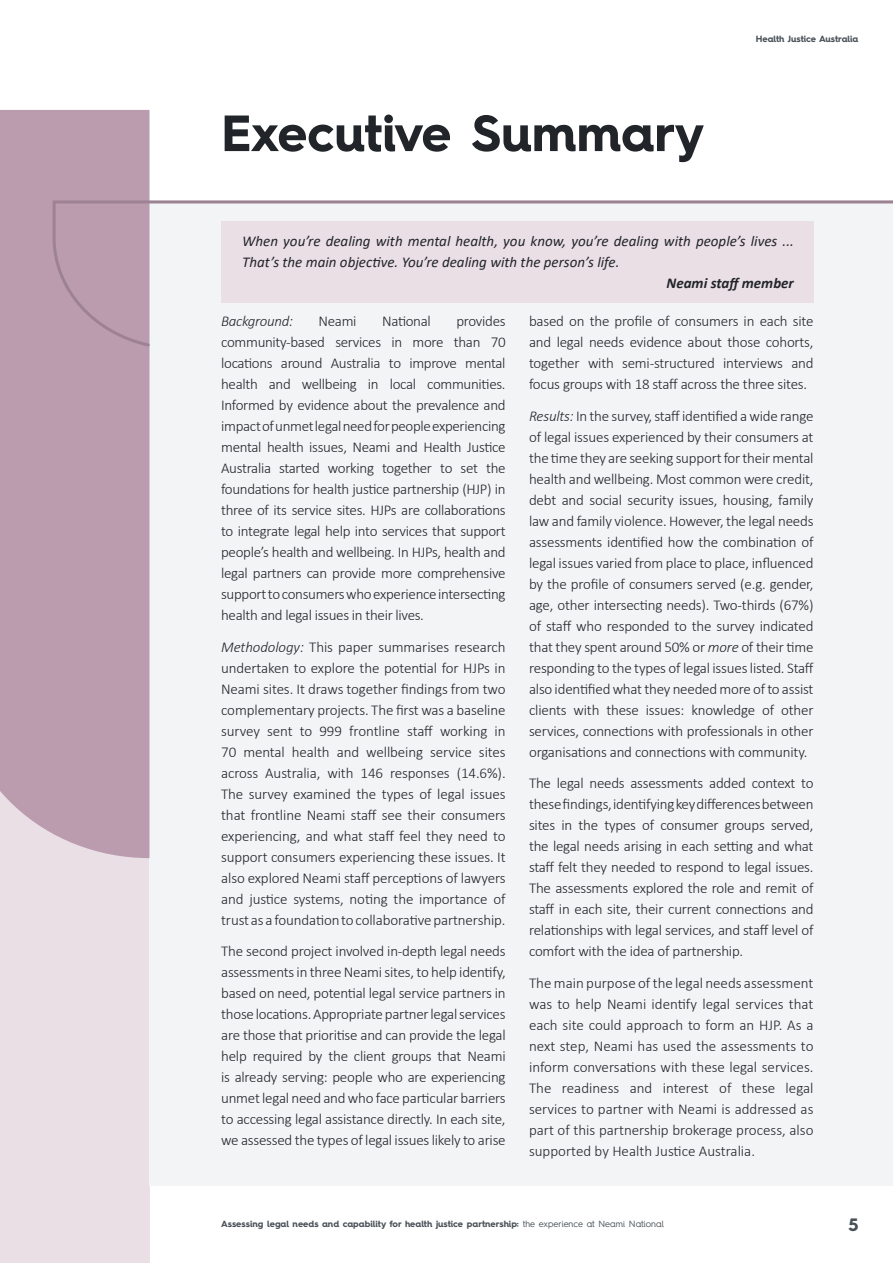
<style>
.page{position:relative;width:893px;height:1263px;background:#fff}
.page>*{position:absolute;margin:0;border:0;box-sizing:border-box;transform-origin:0 0}
.t1{font:700 51px "Hurme Geometric Sans 4";letter-spacing:-.005em;color:#212529}
.t2{font:700 18px "Hurme Geometric Sans 4";color:#485057}
.Body{font:300 15px/21px "Calibri";letter-spacing:-.015em;color:#212529;text-align:justify}
.Body-2{font:italic 15px/21px "Calibri";color:#212529}
.Body-3{font:italic 700 15px "Calibri";color:#212529}
.Body-4{font:italic 300 15px "Calibri";letter-spacing:-.02em;color:#212529}
.t3{font:700 9px "Hurme Geometric Sans 4";color:#485057}
.s1{font-style:italic}
.s2{font-weight:400}
</style>
<div class="page">
<div style="left:0;top:547px;width:150px;height:716px;background:#ebdfe6"></div>
<div style="left:150px;top:200px;width:743px;height:986px;background:#f3f4f5"></div>
<div style="left:0;top:110px;width:150px;height:748px;background:#bb9caf"></div>
<svg style="left:51px;top:199px;width:842px;height:149px"></svg>
<div style="left:221px;top:221px;width:592px;height:81px;background:#ebdfe6"></div>
<h2 class="t1" style="left:221px;top:97px;width:485px">Executive Summary</h2>
<p class="t3" style="left:756px;top:32px;width:104px">Health Justice Australia</p>
<p class="Body-2" style="left:242px;top:230px;width:553px">When you’re dealing with mental health, you know, you’re dealing with people’s lives ...<br>That’s the main objective. You’re dealing with the person’s life.</p>
<p class="Body-3" style="left:666px;top:272px;width:129px">Neami staff member</p>
<p class="Body-4" style="left:221px;top:312px;width:73px">Background:</p>
<p class="Body" style="left:319px;top:311px;width:39px">Neami</p>
<p class="Body" style="left:382px;top:311px;width:50px">National</p>
<p class="Body" style="left:221px;top:311px;width:286px;text-indent:235px">provides community-based services in more than 70 locations around Australia to improve mental health and wellbeing in local communities.<br>Informed by evidence about the prevalence and impact of unmet legal need for people experiencing mental health issues, Neami and Health Justice Australia started working together to set the foundations for health justice partnership (HJP) in three of its service sites. HJPs are collaborations to integrate legal help into services that support people’s health and wellbeing. In HJPs, health and legal partners can provide more comprehensive support to consumers who experience intersecting health and legal issues in their lives.</p>
<p class="Body" style="left:221px;top:636px;width:286px"><span class="s1">Methodology:</span> This paper summarises research undertaken to explore the potential for HJPs in Neami sites. It draws together findings from two complementary projects. The first was a baseline survey sent to 999 frontline staff working in 70 mental health and wellbeing service sites across Australia, with 146 responses (14.6%).<br>The survey examined the types of legal issues that frontline Neami staff see their consumers experiencing, and what staff feel they need to support consumers experiencing these issues. It also explored Neami staff perceptions of lawyers and justice systems, noting the importance of trust as a foundation to collaborative partnership.</p>
<p class="Body" style="left:221px;top:941px;width:286px">The second project involved in-depth legal needs assessments in three Neami sites, to help identify, based on need, potential legal service partners in those locations. Appropriate partner legal services are those that prioritise and can provide the legal help required by the client groups that Neami is already serving: people who are experiencing unmet legal need and who face particular barriers to accessing legal assistance directly. In each site, we assessed the types of legal issues likely to arise</p>
<p class="Body" style="left:529px;top:311px;width:286px">based on the profile of consumers in each site and legal needs evidence about those cohorts, together with semi-structured interviews and focus groups with 18 staff across the three sites.</p>
<p class="Body" style="left:529px;top:405px;width:286px"><span class="s1">Results:</span> In the survey, staff identified a wide range of legal issues experienced by their consumers at the time they are seeking support for their mental health and wellbeing. Most common were credit, debt and social security issues, housing, family law and family violence. However, the legal needs assessments identified how the combination of legal issues varied from place to place, influenced by the profile of consumers served (e.g. gender, age, other intersecting needs). Two-thirds (67%) of staff who responded to the survey indicated that they spent around 50% or <span class="s1">more</span> of their time responding to the types of legal issues listed. Staff also identified what they needed more of to assist clients with these issues: knowledge of other services, connections with professionals in other organisations and connections with community.</p>
<p class="Body" style="left:529px;top:773px;width:286px">The legal needs assessments added context to these findings, identifying key differences between sites in the types of consumer groups served, the legal needs arising in each setting and what staff felt they needed to respond to legal issues.<br>The assessments explored the role and remit of staff in each site, their current connections and relationships with legal services, and staff level of comfort with the idea of partnership.</p>
<p class="Body" style="left:529px;top:972px;width:286px">The main purpose of the legal needs assessment was to help Neami identify legal services that each site could approach to form an HJP. As a next step, Neami has used the assessments to inform conversations with these legal services.<br>The readiness and interest of these legal services to partner with Neami is addressed as part of this partnership brokerage process, also supported by Health Justice Australia.</p>
<p class="t3" style="left:221px;top:1217px;width:444px">Assessing legal needs and capability for health justice partnership: <span class="s2">the experience at Neami National</span></p>
<p class="t2" style="left:848px;top:1212px;width:12px">5</p>
</div>
